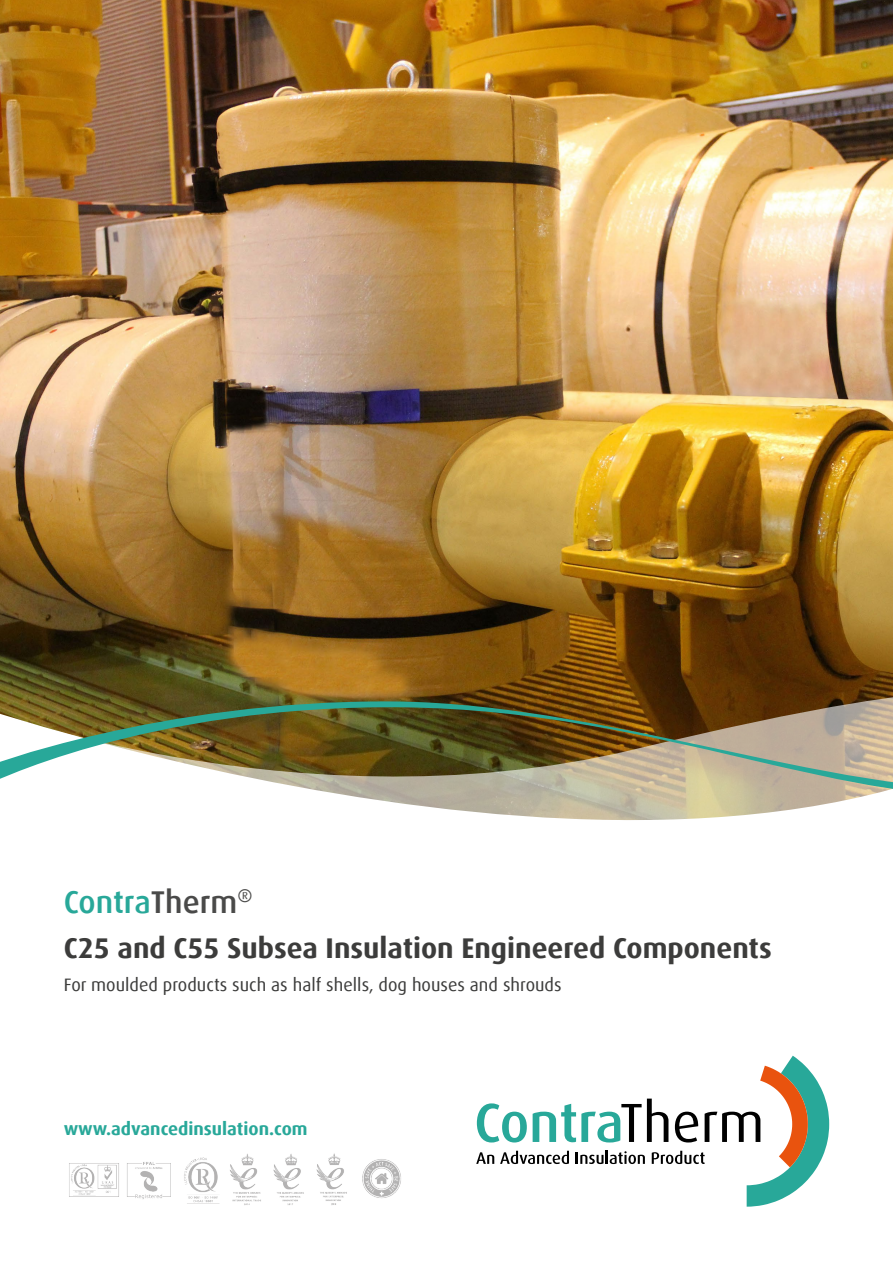
<style>
.page{position:relative;width:893px;height:1263px;background:#fff}
.page>*{position:absolute;margin:0;border:0;box-sizing:border-box;transform-origin:0 0}
.t1{font:500 31.5px "Dax Offc";color:#28a899}
.t2{font:700 28.5px "Dax Offc";color:#3c3c3b}
.t3{font:18px "Dax Offc";color:#3c3c3b}
.t4{font:700 18px "Dax Offc";color:#28a899}
.s1{color:#4a4a49}
</style>
<div class="page">
<img style="left:0;top:0;width:893px;height:679px">
<svg style="left:0;top:679px;width:893px;height:450px"></svg>
<svg style="left:0;top:700px;width:893px;height:113px"></svg>
<img style="left:69px;top:1153px;width:332px;height:52px">
<svg style="left:476px;top:1056px;width:353px;height:151px"></svg>
<h1 class="t1" style="left:64px;top:882px;width:190px">Contra<span class="s1">Therm</span><sup>®</sup></h1>
<h2 class="t2" style="left:64px;top:930px;width:709px">C25 and C55 Subsea Insulation Engineered Components</h2>
<p class="t3" style="left:64px;top:973px;width:499px">For moulded products such as half shells, dog houses and shrouds</p>
<p class="t4" style="left:64px;top:1117px;width:245px">www.advancedinsulation.com</p>
</div>
